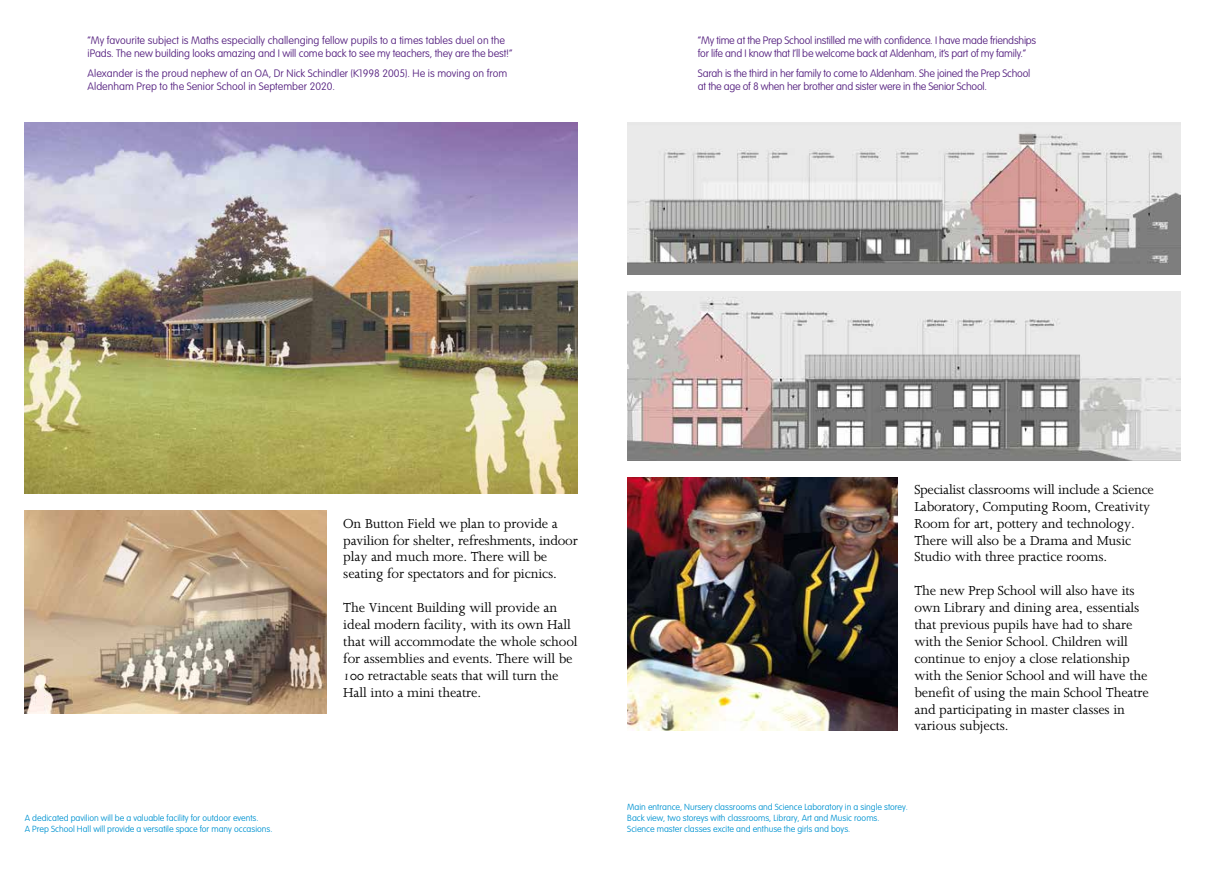
<style>
.page{position:relative;width:1205px;height:869px;background:#fff}
.page>*{position:absolute;margin:0;border:0;box-sizing:border-box;transform-origin:0 0}
.t1{font:15px/16.9px "Joanna";letter-spacing:-.01em;color:#000}
.t2{font:100 10.62px/13.1px "VAG Rounded";letter-spacing:-.01em;color:#572381}
.t3{font:100 8.75px/10.6px "VAG Rounded";color:#0093d1}
.s1{font-family:"Joanna MT Italic OSF"}
</style>
<div class="page">
<img style="left:25px;top:122px;width:553px;height:371px">
<img style="left:25px;top:510px;width:301px;height:203px">
<img style="left:627px;top:122px;width:553px;height:152px">
<img style="left:627px;top:291px;width:553px;height:169px">
<img style="left:627px;top:477px;width:270px;height:253px">
<p class="t2" style="left:88px;top:33px;width:426px">“My favourite subject is Maths especially challenging fellow pupils to a times tables duel on the iPads. The new building looks amazing and I will come back to see my teachers, they are the best!”</p>
<p class="t2" style="left:88px;top:66px;width:421px">Alexander is the proud nephew of an OA, Dr Nick Schindler (K1998 2005). He is moving on from<br>Aldenham Prep to the Senior School in September 2020.</p>
<p class="t2" style="left:698px;top:33px;width:340px">“My time at the Prep School instilled me with confidence. I have made friendships for life and I know that I’ll be welcome back at Aldenham, it’s part of my family.”</p>
<p class="t2" style="left:698px;top:66px;width:334px">Sarah is the third in her family to come to Aldenham. She joined the Prep School at the age of 8 when her brother and sister were in the Senior School.</p>
<p class="t3" style="left:25px;top:812px;width:249px">A dedicated pavilion will be a valuable facility for outdoor events.<br>A Prep School Hall will provide a versatile space for many occasions.</p>
<p class="t1" style="left:343px;top:514px;width:236px">On Button Field we plan to provide a pavilion for shelter, refreshments, indoor play and much more. There will be seating for spectators and for picnics.</p>
<p class="t1" style="left:343px;top:599px;width:236px">The Vincent Building will provide an ideal modern facility, with its own Hall that will accommodate the whole school for assemblies and events. There will be <span class="s1">100</span> retractable seats that will turn the Hall into a mini theatre.</p>
<p class="t1" style="left:914px;top:481px;width:241px">Specialist classrooms will include a Science Laboratory, Computing Room, Creativity Room for art, pottery and technology.<br>There will also be a Drama and Music Studio with three practice rooms.</p>
<p class="t1" style="left:914px;top:582px;width:236px">The new Prep School will also have its own Library and dining area, essentials that previous pupils have had to share with the Senior School. Children will continue to enjoy a close relationship with the Senior School and will have the benefit of using the main School Theatre and participating in master classes in various subjects.</p>
<p class="t3" style="left:627px;top:801px;width:282px">Main entrance, Nursery classrooms and Science Laboratory in a single storey.<br>Back view, two storeys with classrooms, Library, Art and Music rooms.<br>Science master classes excite and enthuse the girls and boys.</p>
</div>
